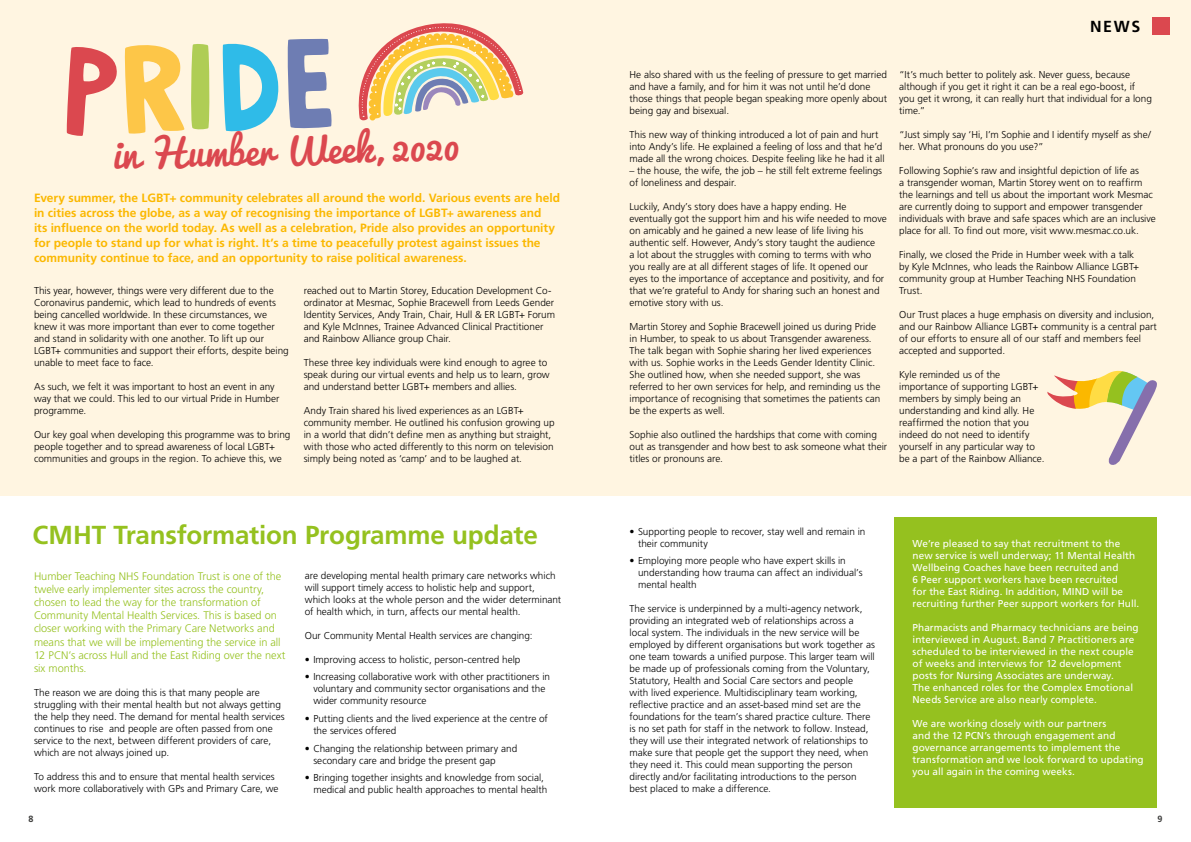
<style>
.page{position:relative;width:1191px;height:842px;background:#fff}
.page>*{position:absolute;margin:0;border:0;box-sizing:border-box;transform-origin:0 0}
.t1{font:37px "Pacifico";color:#db484f}
.t2{font:700 26px "Frutiger LT Std";letter-spacing:-.01em;color:#95c11f}
.t3{font:700 16px "Frutiger LT Std";color:#000}
.t4{font:700 12px/15px "Frutiger LT Std";color:#fbb800}
.t5{font:300 11px/13.2px "Frutiger LT Std";letter-spacing:-.005em;color:#95c11f}
.t6{font:300 10px/12px "Frutiger LT Std";color:#000}
.t7{font:10px/12px "Frutiger LT Std";letter-spacing:.005em;color:#fff}
.t8{font:700 9px "Frutiger LT Std";color:#3c3c3b}
</style>
<div class="page">
<div style="left:0;top:0;width:1191px;height:495px;background:#fff5e1"></div>
<svg style="left:66px;top:44px;width:144px;height:92px"></svg>
<svg style="left:287px;top:39px;width:45px;height:90px"></svg>
<svg style="left:222px;top:43px;width:57px;height:89px"></svg>
<svg style="left:358px;top:23px;width:166px;height:98px"></svg>
<svg style="left:1047px;top:371px;width:110px;height:94px"></svg>
<div style="left:894px;top:518px;width:263px;height:290px;background:#95c11f"></div>
<div style="left:1152px;top:17px;width:17px;height:17px;background:#db484f"></div>
<h1 class="t1" style="left:112px;top:121px;width:349px;rotate:-1deg">in Humber Week, 2020</h1>
<p class="t4" style="left:34px;top:190px;width:527px">Every summer, the LGBT+ community celebrates all around the world. Various events are held in cities across the globe, as a way of recognising the importance of LGBT+ awareness and<br>its influence on the world today. As well as a celebration, Pride also provides an opportunity for people to stand up for what is right. It’s a time to peacefully protest against issues the community continue to face, and an opportunity to raise political awareness.</p>
<p class="t6" style="left:34px;top:284px;width:256px">This year, however, things were very different due to the Coronavirus pandemic, which lead to hundreds of events being cancelled worldwide. In these circumstances, we knew it was more important than ever to come together and stand in solidarity with one another. To lift up our LGBT+ communities and support their efforts, despite being unable to meet face to face.</p>
<p class="t6" style="left:34px;top:380px;width:247px">As such, we felt it was important to host an event in any way that we could. This led to our virtual Pride in Humber programme.</p>
<p class="t6" style="left:34px;top:428px;width:258px">Our key goal when developing this programme was to bring people together and to spread awareness of local LGBT+ communities and groups in the region. To achieve this, we</p>
<p class="t6" style="left:304px;top:284px;width:253px">reached out to Martin Storey, Education Development Co&shy;ordinator at Mesmac, Sophie Bracewell from Leeds Gender Identity Services, Andy Train, Chair, Hull &amp; ER LGBT+ Forum and Kyle McInnes, Trainee Advanced Clinical Practitioner and Rainbow Alliance group Chair.</p>
<p class="t6" style="left:304px;top:356px;width:247px">These three key individuals were kind enough to agree to speak during our virtual events and help us to learn, grow and understand better LGBT+ members and allies.</p>
<p class="t6" style="left:304px;top:404px;width:252px">Andy Train shared his lived experiences as an LGBT+ community member. He outlined his confusion growing up in a world that didn’t define men as anything but straight, with those who acted differently to this norm on television simply being noted as ‘camp’ and to be laughed at.</p>
<h2 class="t2" style="left:33px;top:520px;width:507px">CMHT Transformation Programme update</h2>
<p class="t5" style="left:34px;top:569px;width:253px">Humber Teaching NHS Foundation Trust is one of the twelve early implementer sites across the country, chosen to lead the way for the transformation of Community Mental Health Services. This is based on closer working with the Primary Care Networks and means that we will be implementing the service in all 12 PCN’s across Hull and the East Riding over the next six months.</p>
<p class="t6" style="left:34px;top:687px;width:252px">The reason we are doing this is that many people are struggling with their mental health but not always getting the help they need. The demand for mental health services continues to rise and people are often passed from one service to the next, between different providers of care, which are not always joined up.</p>
<p class="t6" style="left:34px;top:771px;width:246px">To address this and to ensure that mental health services work more collaboratively with GPs and Primary Care, we</p>
<p class="t6" style="left:305px;top:569px;width:258px">are developing mental health primary care networks which will support timely access to holistic help and support, which looks at the whole person and the wider determinant of health which, in turn, affects our mental health.</p>
<p class="t6" style="left:305px;top:629px;width:229px">Our Community Mental Health services are changing:</p>
<p class="t6" style="left:305px;top:653px;width:217px">• Improving access to holistic, person-centred help</p>
<p class="t6" style="left:313px;top:671px;width:238px;text-indent:-8px">• Increasing collaborative work with other practitioners in voluntary and community sector organisations and the wider community resource</p>
<p class="t6" style="left:313px;top:713px;width:236px;text-indent:-8px">• Putting clients and the lived experience at the centre of the services offered</p>
<p class="t6" style="left:313px;top:742px;width:205px;text-indent:-8px">• Changing the relationship between primary and secondary care and bridge the present gap</p>
<p class="t6" style="left:313px;top:772px;width:235px;text-indent:-8px">• Bringing together insights and knowledge from social, medical and public health approaches to mental health</p>
<h3 class="t3" style="left:1090px;top:17px;width:52px">NEWS</h3>
<p class="t6" style="left:629px;top:69px;width:259px">He also shared with us the feeling of pressure to get married and have a family, and for him it was not until he’d done those things that people began speaking more openly about being gay and bisexual.</p>
<p class="t6" style="left:629px;top:129px;width:256px">This new way of thinking introduced a lot of pain and hurt into Andy’s life. He explained a feeling of loss and that he’d made all the wrong choices. Despite feeling like he had it all</p>
<p class="t6" style="left:629px;top:165px;width:254px">– the house, the wife, the job – he still felt extreme feelings of loneliness and despair.</p>
<p class="t6" style="left:629px;top:201px;width:259px">Luckily, Andy’s story does have a happy ending. He eventually got the support him and his wife needed to move on amicably and he gained a new lease of life living his authentic self. However, Andy’s story taught the audience<br>a lot about the struggles with coming to terms with who you really are at all different stages of life. It opened our eyes to the importance of acceptance and positivity, and for that we’re grateful to Andy for sharing such an honest and emotive story with us.</p>
<p class="t6" style="left:629px;top:321px;width:252px">Martin Storey and Sophie Bracewell joined us during Pride in Humber, to speak to us about Transgender awareness.<br>The talk began with Sophie sharing her lived experiences with us. Sophie works in the Leeds Gender Identity Clinic.<br>She outlined how, when she needed support, she was referred to her own services for help, and reminding us the importance of recognising that sometimes the patients can be the experts as well.</p>
<p class="t6" style="left:629px;top:429px;width:259px">Sophie also outlined the hardships that come with coming out as transgender and how best to ask someone what their titles or pronouns are.</p>
<p class="t6" style="left:899px;top:69px;width:254px">“It’s much better to politely ask. Never guess, because although if you get it right it can be a real ego-boost, if you get it wrong, it can really hurt that individual for a long time.”</p>
<p class="t6" style="left:899px;top:129px;width:253px">“Just simply say ‘Hi, I’m Sophie and I identify myself as she/ her. What pronouns do you use?”</p>
<p class="t6" style="left:899px;top:165px;width:258px">Following Sophie’s raw and insightful depiction of life as<br>a transgender woman, Martin Storey went on to reaffirm the learnings and tell us about the important work Mesmac are currently doing to support and empower transgender individuals with brave and safe spaces which are an inclusive place for all. To find out more, visit www.mesmac.co.uk.</p>
<p class="t6" style="left:899px;top:249px;width:241px">Finally, we closed the Pride in Humber week with a talk by Kyle McInnes, who leads the Rainbow Alliance LGBT+ community group at Humber Teaching NHS Foundation Trust.</p>
<p class="t6" style="left:899px;top:309px;width:259px">Our Trust places a huge emphasis on diversity and inclusion, and our Rainbow Alliance LGBT+ community is a central part of our efforts to ensure all of our staff and members feel accepted and supported.</p>
<p class="t6" style="left:899px;top:369px;width:147px">Kyle reminded us of the importance of supporting LGBT+ members by simply being an understanding and kind ally. He reaffirmed the notion that you indeed do not need to identify yourself in any particular way to be a part of the Rainbow Alliance.</p>
<p class="t6" style="left:638px;top:525px;width:229px;text-indent:-8px">• Supporting people to recover, stay well and remain in their community</p>
<p class="t6" style="left:638px;top:555px;width:226px;text-indent:-8px">• Employing more people who have expert skills in understanding how trauma can affect an individual’s mental health</p>
<p class="t6" style="left:629px;top:603px;width:247px">The service is underpinned by a multi-agency network, providing an integrated web of relationships across a local system. The individuals in the new service will be employed by different organisations but work together as one team towards a unified purpose. This larger team will be made up of professionals coming from the Voluntary, Statutory, Health and Social Care sectors and people<br>with lived experience. Multidisciplinary team working, reflective practice and an asset-based mind set are the foundations for the team’s shared practice culture. There is no set path for staff in the network to follow. Instead, they will use their integrated network of relationships to make sure that people get the support they need, when they need it. This could mean supporting the person directly and/or facilitating introductions to the person best placed to make a difference.</p>
<p class="t7" style="left:912px;top:538px;width:228px">We’re pleased to say that recruitment to the new service is well underway; 11 Mental Health Wellbeing Coaches have been recruited and<br>6 Peer support workers have been recruited<br>for the East Riding. In addition, MIND will be recruiting further Peer support workers for Hull.</p>
<p class="t7" style="left:912px;top:622px;width:227px">Pharmacists and Pharmacy technicians are being interviewed in August. Band 7 Practitioners are scheduled to be interviewed in the next couple of weeks and interviews for 12 development posts for Nursing Associates are underway.<br>The enhanced roles for the Complex Emotional Needs Service are also nearly complete.</p>
<p class="t7" style="left:912px;top:718px;width:232px">We are working closely with our partners<br>and the 12 PCN’s through engagement and governance arrangements to implement the transformation and we look forward to updating you all again in the coming weeks.</p>
<p class="t8" style="left:28px;top:813px;width:7px">8</p>
<p class="t8" style="left:1157px;top:813px;width:7px">9</p>
</div>
